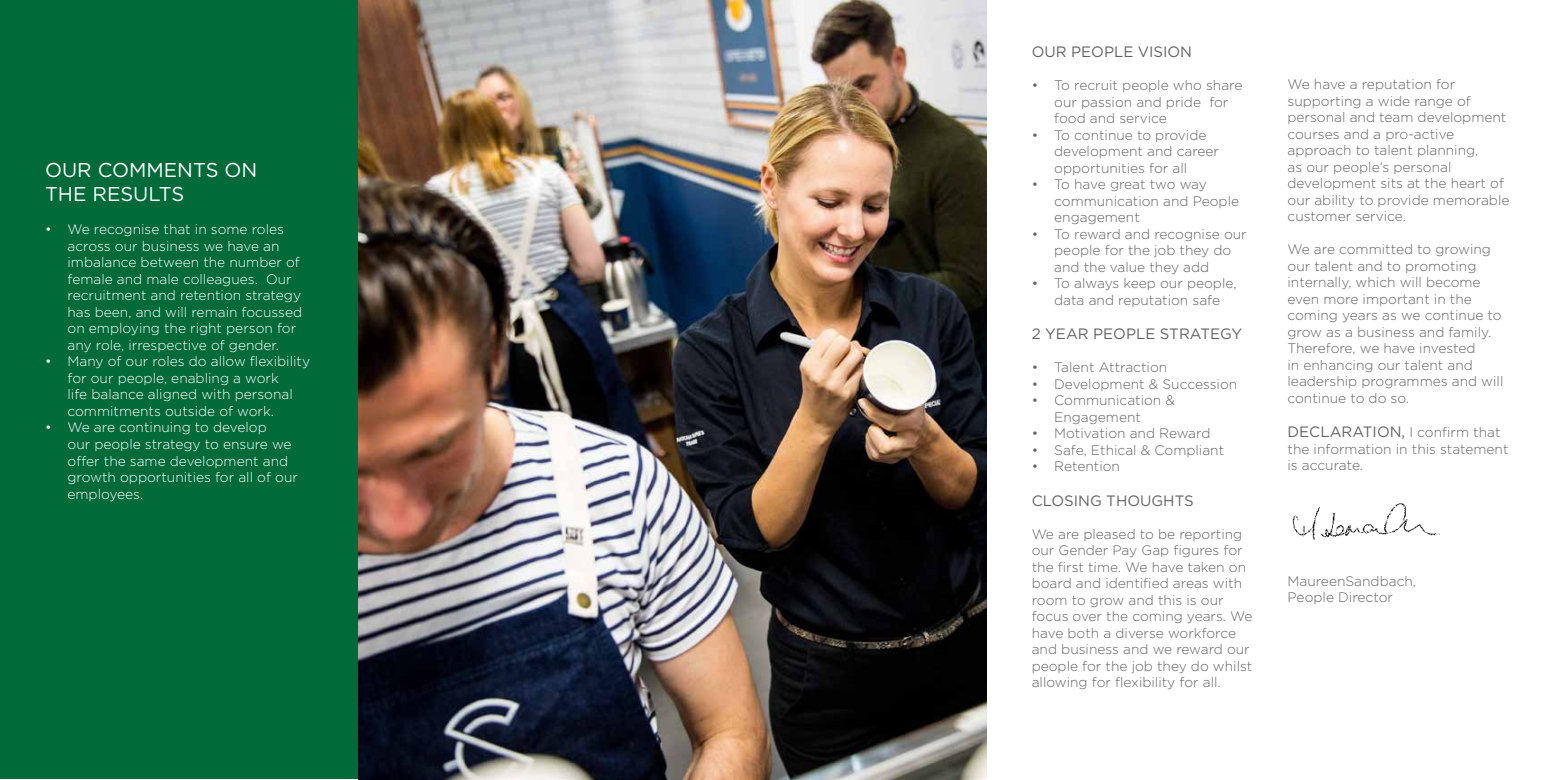
<style>
.page{position:relative;width:1560px;height:780px;background:#fff}
.page>*{position:absolute;margin:0;border:0;box-sizing:border-box;transform-origin:0 0}
.t1{font:20px/24px "Gotham";color:#fff}
.t2{font:15px "Gotham";color:#646363}
.t3{font:300 13.75px/16.5px "Gotham";color:#646363}
.t4{font:300 13.75px/16.5px "Gotham";color:#fff}
.s1{font-weight:300;font-size:13.75px}
</style>
<div class="page">
<div style="left:0;top:0;width:477px;height:778px;background:#006a39"></div>
<img style="left:358px;top:1px;width:628px;height:778px">
<img style="left:1292px;top:502px;width:148px;height:38px">
<h1 class="t1" style="left:45px;top:158px;width:214px">OUR COMMENTS ON<br>THE RESULTS</h1>
<p class="t4" style="left:67px;top:221px;width:236px;text-indent:-22px">• We recognise that in some roles across our business we have an imbalance between the number of female and male colleagues. Our recruitment and retention strategy has been, and will remain focussed on employing the right person for any role, irrespective of gender.</p>
<p class="t4" style="left:67px;top:353px;width:244px;text-indent:-22px">• Many of our roles do allow flexibility for our people, enabling a work<br>life balance aligned with personal commitments outside of work.</p>
<p class="t4" style="left:67px;top:419px;width:232px;text-indent:-22px">• We are continuing to develop<br>our people strategy to ensure we offer the same development and growth opportunities for all of our employees.</p>
<p class="t2" style="left:1031px;top:42px;width:162px">OUR PEOPLE VISION</p>
<p class="t3" style="left:1054px;top:77px;width:190px;text-indent:-22px">• To recruit people who share our passion and pride for food and service</p>
<p class="t3" style="left:1054px;top:126px;width:166px;text-indent:-22px">• To continue to provide development and career opportunities for all</p>
<p class="t3" style="left:1054px;top:176px;width:186px;text-indent:-22px">• To have great two way communication and People engagement</p>
<p class="t3" style="left:1054px;top:225px;width:194px;text-indent:-22px">• To reward and recognise our people for the job they do and the value they add</p>
<p class="t3" style="left:1031px;top:275px;width:206px;text-align:center">• To always keep our people, data and reputation safe</p>
<p class="t2" style="left:1031px;top:324px;width:212px">2 YEAR PEOPLE STRATEGY</p>
<p class="t3" style="left:1031px;top:359px;width:137px">• Talent Attraction</p>
<p class="t3" style="left:1031px;top:375px;width:207px">• Development &amp; Succession</p>
<p class="t3" style="left:1054px;top:392px;width:122px;text-indent:-22px">• Communication &amp;<br>Engagement</p>
<p class="t3" style="left:1031px;top:425px;width:180px">• Motivation and Reward</p>
<p class="t3" style="left:1031px;top:441px;width:194px">• Safe, Ethical &amp; Compliant</p>
<p class="t3" style="left:1031px;top:458px;width:90px">• Retention</p>
<p class="t2" style="left:1031px;top:491px;width:164px">CLOSING THOUGHTS</p>
<p class="t3" style="left:1031px;top:525px;width:222px">We are pleased to be reporting our Gender Pay Gap figures for the first time. We have taken on board and identified areas with room to grow and this is our focus over the coming years. We have both a diverse workforce and business and we reward our people for the job they do whilst allowing for flexibility for all.</p>
<p class="t3" style="left:1287px;top:76px;width:223px">We have a reputation for supporting a wide range of personal and team development courses and a pro-active approach to talent planning,<br>as our people’s personal development sits at the heart of our ability to provide memorable customer service.</p>
<p class="t3" style="left:1287px;top:241px;width:217px">We are committed to growing our talent and to promoting internally, which will become even more important in the coming years as we continue to grow as a business and family.<br>Therefore, we have invested<br>in enhancing our talent and leadership programmes and will continue to do so.</p>
<p class="t2" style="left:1287px;top:422px;width:214px">DECLARATION, <span class="s1">I confirm that</span></p>
<p class="t3" style="left:1287px;top:440px;width:222px">the information in this statement is accurate.</p>
<p class="t3" style="left:1287px;top:572px;width:130px">MaureenSandbach,<br>People Director</p>
</div>
